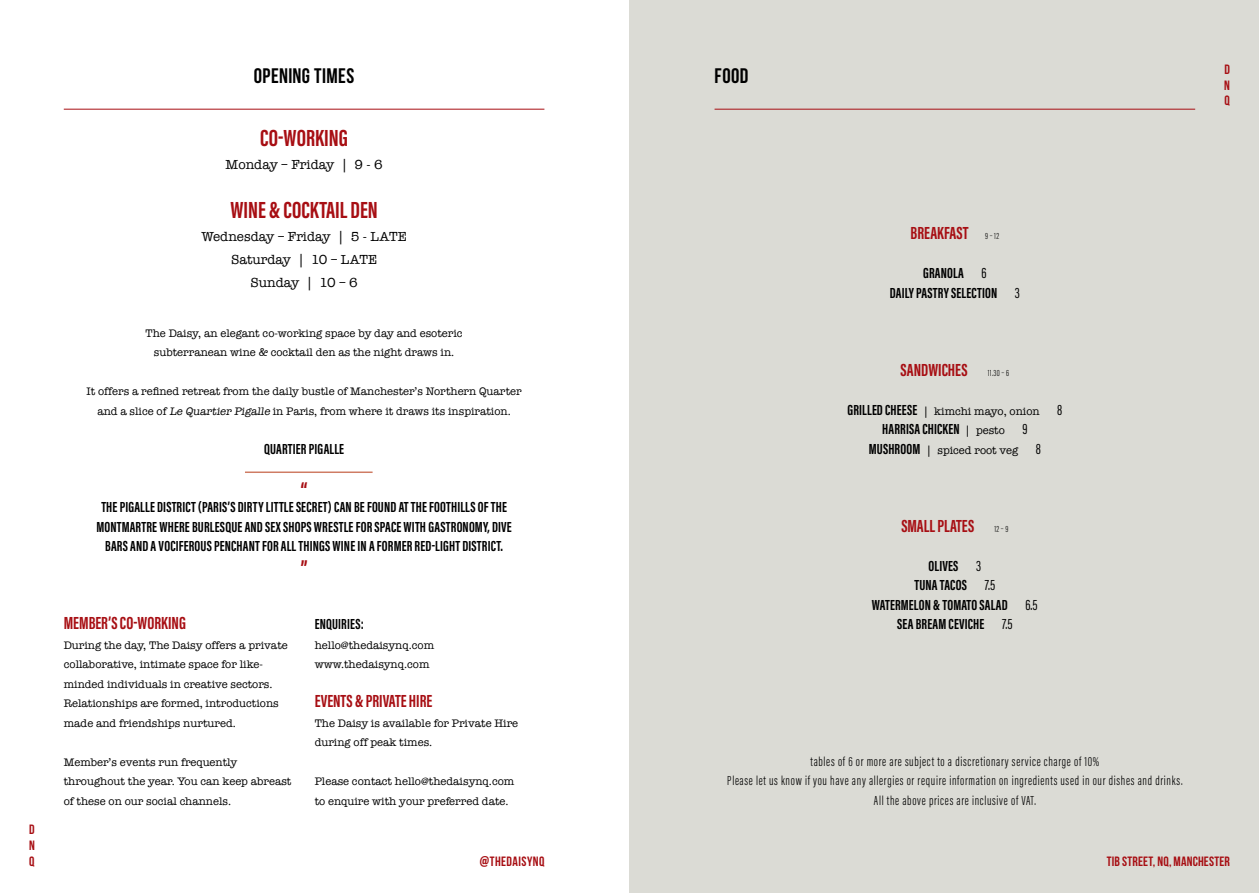
<style>
.page{position:relative;width:1259px;height:893px;background:#fff}
.page>*{position:absolute;margin:0;border:0;box-sizing:border-box;transform-origin:0 0}
.t1{font:700 24px "Acumin Pro Extra Cond";color:#a70e13}
.t2{font:21px "Bebas Neue";letter-spacing:.015em;color:#000}
.t3{font:700 18px "Acumin Pro Extra Cond";color:#a70e13}
.t4{font:700 15px/19.5px "Acumin Pro Extra Cond";letter-spacing:.01em;color:#000;text-align:center}
.t5{font:300 13.5px/19.5px "Acumin Pro Extra Cond";letter-spacing:.05em;color:#000;text-align:center}
.t6{font:13.5px/23.2px "American Typewriter";color:#000;text-align:center}
.t7{font:13.5px/15.8px "Bebas Neue";letter-spacing:.02em;color:#a70e13;text-align:justify}
.t8{font:11.25px/19.5px "American Typewriter";color:#000}
.s1{font-weight:300;font-size:9px;color:#000}
.s2{font-weight:400}
.s3{font-family:"Acumin Pro Extra Cond";font-weight:700;font-size:15px}
.s4{font-family:"Acumin Pro Extra Cond";font-size:15px}
.s5{font-family:"American Typewriter";font-weight:400;font-size:11.25px}
</style>
<div class="page">
<div style="left:629px;top:0;width:630px;height:893px;background:#dbdbd5"></div>
<hr style="left:714px;top:109px;width:481px;height:1px;background:#a70e13">
<hr style="left:64px;top:109px;width:480px;height:1px;background:#a70e13">
<hr style="left:245px;top:471px;width:127px;height:2px;background:#cf7c64">
<p class="t7" style="left:29px;top:821px;width:7px">D N Q</p>
<h2 class="t2" style="left:254px;top:65px;width:102px">OPENING TIMES</h2>
<h1 class="t1" style="left:260px;top:123px;width:90px">CO-WORKING</h1>
<p class="t6" style="left:225px;top:152px;width:159px">Monday – Friday | 9 - 6</p>
<h1 class="t1" style="left:230px;top:195px;width:149px">WINE &amp; COCKTAIL DEN</h1>
<p class="t6" style="left:201px;top:224px;width:207px">Wednesday – Friday | 5 - LATE<br>Saturday | 10 – LATE<br>Sunday | 10 – 6</p>
<p class="t8" style="left:146px;top:323px;width:318px;text-align:center">The Daisy, an elegant co-working space by day and esoteric subterranean wine &amp; cocktail den as the night draws in.</p>
<p class="t8" style="left:87px;top:381px;width:436px;text-align:center">It offers a refined retreat from the daily bustle of Manchester’s Northern Quarter and a slice of Le Quartier Pigalle in Paris, from where it draws its inspiration.</p>
<h3 class="t4" style="left:264px;top:439px;width:81px">QUARTIER PIGALLE</h3>
<h1 class="t1" style="left:300px;top:476px;width:9px">“</h1>
<p class="t4" style="left:96px;top:497px;width:417px">THE PIGALLE DISTRICT (PARIS’S DIRTY LITTLE SECRET) CAN BE FOUND AT THE FOOTHILLS OF THE<br>MONTMARTRE WHERE BURLESQUE AND SEX SHOPS WRESTLE FOR SPACE WITH GASTRONOMY, DIVE<br>BARS AND A VOCIFEROUS PENCHANT FOR ALL THINGS WINE IN A FORMER RED-LIGHT DISTRICT.</p>
<h1 class="t1" style="left:300px;top:554px;width:9px">”</h1>
<h3 class="t3" style="left:64px;top:612px;width:124px">MEMBER’S CO-WORKING</h3>
<p class="t8" style="left:64px;top:635px;width:225px">During the day, The Daisy offers a private collaborative, intimate space for like&shy;minded individuals in creative sectors.<br>Relationships are formed, introductions made and friendships nurtured.</p>
<p class="t8" style="left:64px;top:752px;width:229px">Member’s events run frequently throughout the year. You can keep abreast of these on our social channels.</p>
<h3 class="t4" style="left:315px;top:614px;width:51px">ENQUIRIES:</h3>
<p class="t8" style="left:315px;top:635px;width:121px">hello@thedaisynq.com www.thedaisynq.com</p>
<h3 class="t3" style="left:315px;top:690px;width:119px">EVENTS &amp; PRIVATE HIRE</h3>
<p class="t8" style="left:315px;top:713px;width:205px">The Daisy is available for Private Hire during off peak times.</p>
<p class="t8" style="left:315px;top:771px;width:201px">Please contact hello@thedaisynq.com to enquire with your preferred date.</p>
<h2 class="t2" style="left:714px;top:65px;width:35px">FOOD</h2>
<h3 class="t3" style="left:910px;top:222px;width:90px">BREAKFAST <span class="s1">9 – 12</span></h3>
<h3 class="t4" style="left:890px;top:263px;width:132px">GRANOLA <span class="s2">6<br></span>DAILY PASTRY SELECTION <span class="s2">3</span></h3>
<h3 class="t3" style="left:900px;top:359px;width:110px">SANDWICHES <span class="s1">11.30 – 6</span></h3>
<p class="t8" style="left:847px;top:401px;width:216px"><span class="s3">GRILLED CHEESE</span> | kimchi mayo, onion <span class="s4">8</span></p>
<h3 class="t4" style="left:882px;top:419px;width:147px">HARRISA CHICKEN <span class="s5">| pesto</span> <span class="s2">9</span></h3>
<p class="t8" style="left:869px;top:440px;width:174px"><span class="s3">MUSHROOM</span> | spiced root veg <span class="s4">8</span></p>
<h3 class="t3" style="left:901px;top:515px;width:109px">SMALL PLATES <span class="s1">12 – 9</span></h3>
<h3 class="t4" style="left:872px;top:556px;width:167px">OLIVES <span class="s2">3<br></span>TUNA TACOS <span class="s2">7.5<br></span>WATERMELON &amp; TOMATO SALAD <span class="s2">6.5<br></span>SEA BREAM CEVICHE <span class="s2">7.5</span></h3>
<p class="t7" style="left:1224px;top:61px;width:7px">D N Q</p>
<p class="t5" style="left:727px;top:752px;width:457px">tables of 6 or more are subject to a discretionary service charge of 10%<br>Please let us know if you have any allergies or require information on ingredients used in our dishes and drinks.<br>All the above prices are inclusive of VAT.</p>
<p class="t7" style="left:480px;top:853px;width:66px">@THEDAISYNQ</p>
<p class="t7" style="left:1107px;top:853px;width:125px">TIB STREET, NQ, MANCHESTER</p>
</div>
